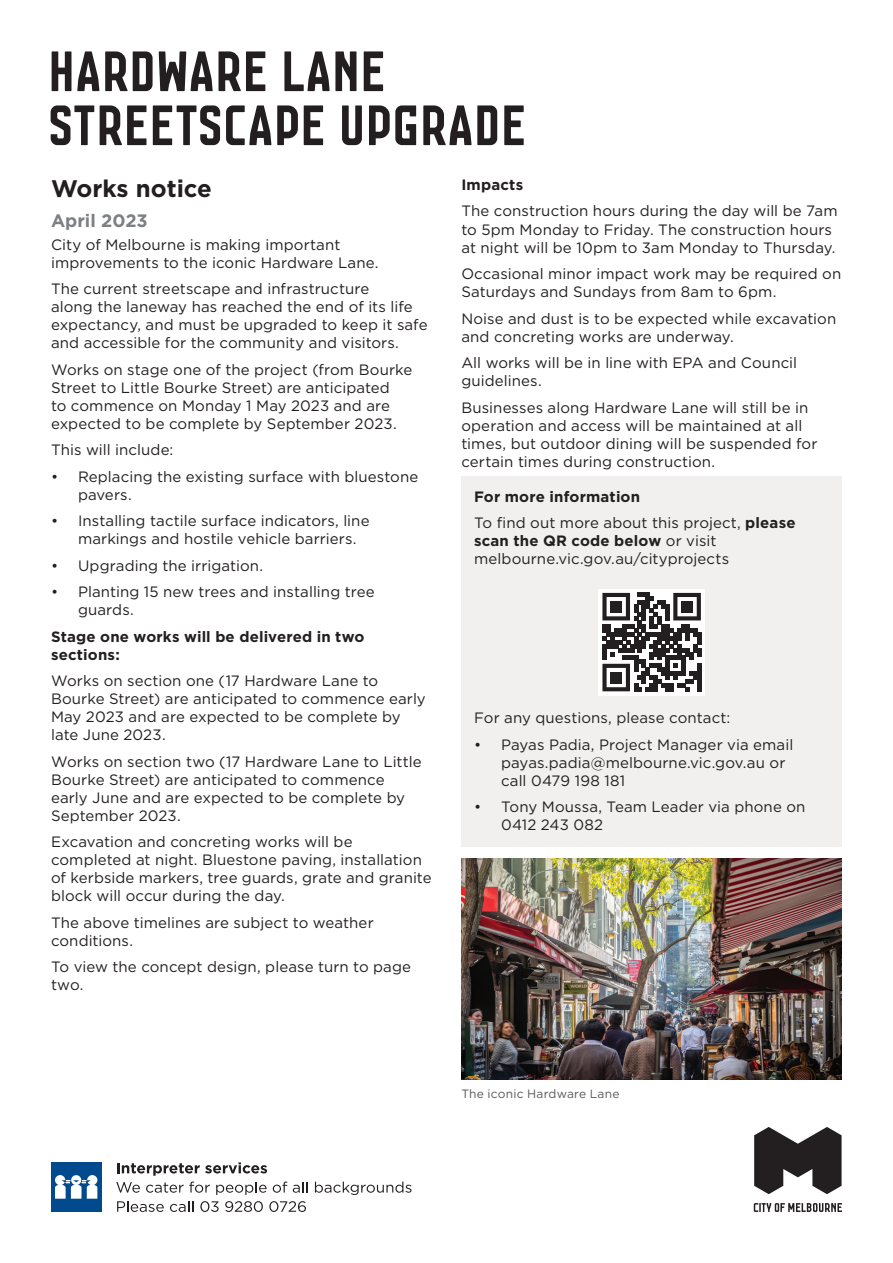
<style>
.page{position:relative;width:893px;height:1263px;background:#fff}
.page>*{position:absolute;margin:0;border:0;box-sizing:border-box;transform-origin:0 0}
.t1{font:60px/54px "Co M";color:#231f20}
.t2{font:700 24px "Gotham";color:#231f20}
.t3{font:700 18px "Gotham";color:#7d8184}
.t4{font:15px/18px "Gotham";letter-spacing:.005em;color:#231f20}
.t5{font:700 15px/18px "Gotham";letter-spacing:.01em;color:#231f20}
.t6{font:12px "Gotham";letter-spacing:.015em;color:#57585a}
.s1{font-weight:700}
</style>
<div class="page">
<div style="left:461px;top:477px;width:381px;height:370px;background:#f1f0ef"></div>
<img style="left:461px;top:858px;width:381px;height:221px">
<svg style="left:116px;top:1162px;width:151px;height:33px"></svg>
<svg style="left:273px;top:1181px;width:14px;height:12px"></svg>
<svg style="left:293px;top:1182px;width:15px;height:11px"></svg>
<svg style="left:315px;top:1181px;width:97px;height:14px"></svg>
<svg style="left:117px;top:1201px;width:47px;height:11px"></svg>
<svg style="left:170px;top:1201px;width:23px;height:11px"></svg>
<svg style="left:200px;top:1201px;width:19px;height:11px"></svg>
<svg style="left:225px;top:1201px;width:38px;height:11px"></svg>
<svg style="left:269px;top:1201px;width:37px;height:11px"></svg>
<div style="left:51px;top:1163px;width:50px;height:49px;background:#004a8d"></div>
<svg style="left:55px;top:1175px;width:42px;height:24px"></svg>
<svg style="left:598px;top:589px;width:107px;height:106px;fill:#fff"></svg>
<svg style="left:602px;top:593px;width:99px;height:98px"></svg>
<div style="left:610px;top:601px;width:12px;height:12px;background:#231f20"></div>
<div style="left:681px;top:601px;width:12px;height:12px;background:#231f20"></div>
<div style="left:610px;top:672px;width:12px;height:11px;background:#231f20"></div>
<svg style="left:754px;top:1203px;width:88px;height:9px"></svg>
<svg style="left:754px;top:1127px;width:88px;height:67px"></svg>
<h1 class="t1" style="left:48px;top:39px;width:480px">HARDWARE LANE<br>STREETSCAPE UPGRADE</h1>
<h2 class="t2" style="left:51px;top:173px;width:162px">Works notice</h2>
<p class="t3" style="left:51px;top:209px;width:98px">April 2023</p>
<p class="t4" style="left:51px;top:235px;width:329px">City of Melbourne is making important improvements to the iconic Hardware Lane.</p>
<p class="t4" style="left:51px;top:279px;width:378px">The current streetscape and infrastructure<br>along the laneway has reached the end of its life expectancy, and must be upgraded to keep it safe and accessible for the community and visitors.</p>
<p class="t4" style="left:51px;top:360px;width:363px">Works on stage one of the project (from Bourke Street to Little Bourke Street) are anticipated<br>to commence on Monday 1 May 2023 and are expected to be complete by September 2023.</p>
<p class="t4" style="left:51px;top:440px;width:124px">This will include:</p>
<p class="t4" style="left:78px;top:467px;width:342px;text-indent:-27px">• Replacing the existing surface with bluestone pavers.</p>
<p class="t4" style="left:78px;top:511px;width:293px;text-indent:-27px">• Installing tactile surface indicators, line markings and hostile vehicle barriers.</p>
<p class="t4" style="left:51px;top:556px;width:214px">• Upgrading the irrigation.</p>
<p class="t4" style="left:78px;top:582px;width:298px;text-indent:-27px">• Planting 15 new trees and installing tree guards.</p>
<p class="t5" style="left:51px;top:627px;width:315px">Stage one works will be delivered in two sections:</p>
<p class="t4" style="left:51px;top:671px;width:376px">Works on section one (17 Hardware Lane to Bourke Street) are anticipated to commence early May 2023 and are expected to be complete by late June 2023.</p>
<p class="t4" style="left:51px;top:752px;width:372px">Works on section two (17 Hardware Lane to Little Bourke Street) are anticipated to commence early June and are expected to be complete by September 2023.</p>
<p class="t4" style="left:51px;top:832px;width:382px">Excavation and concreting works will be completed at night. Bluestone paving, installation of kerbside markers, tree guards, grate and granite block will occur during the day.</p>
<p class="t4" style="left:51px;top:913px;width:324px">The above timelines are subject to weather conditions.</p>
<p class="t4" style="left:51px;top:957px;width:362px">To view the concept design, please turn to page two.</p>
<p class="t5" style="left:461px;top:176px;width:63px">Impacts</p>
<p class="t4" style="left:461px;top:202px;width:378px">The construction hours during the day will be 7am to 5pm Monday to Friday. The construction hours at night will be 10pm to 3am Monday to Thursday.</p>
<p class="t4" style="left:461px;top:264px;width:381px">Occasional minor impact work may be required on<br>Saturdays and Sundays from 8am to 6pm.</p>
<p class="t4" style="left:461px;top:309px;width:376px">Noise and dust is to be expected while excavation and concreting works are underway.</p>
<p class="t4" style="left:461px;top:353px;width:337px">All works will be in line with EPA and Council guidelines.</p>
<p class="t4" style="left:461px;top:398px;width:358px">Businesses along Hardware Lane will still be in operation and access will be maintained at all times, but outdoor dining will be suspended for certain times during construction.</p>
<p class="t4" style="left:474px;top:483px;width:323px;line-height:26.5px"><span class="s1">For more information<br></span>To find out more about this project, <span class="s1">please</span></p>
<p class="t4" style="left:474px;top:531px;width:257px"><span class="s1">scan the QR code below</span> or visit melbourne.vic.gov.au/cityprojects</p>
<p class="t4" style="left:474px;top:709px;width:258px">For any questions, please contact:</p>
<p class="t4" style="left:501px;top:735px;width:294px;text-indent:-27px">• Payas Padia, Project Manager via email payas.padia@melbourne.vic.gov.au or call 0479 198 181</p>
<p class="t4" style="left:501px;top:798px;width:306px;text-indent:-27px">• Tony Moussa, Team Leader via phone on<br>0412 243 082</p>
<p class="t6" style="left:461px;top:1085px;width:160px">The iconic Hardware Lane</p>
</div>
